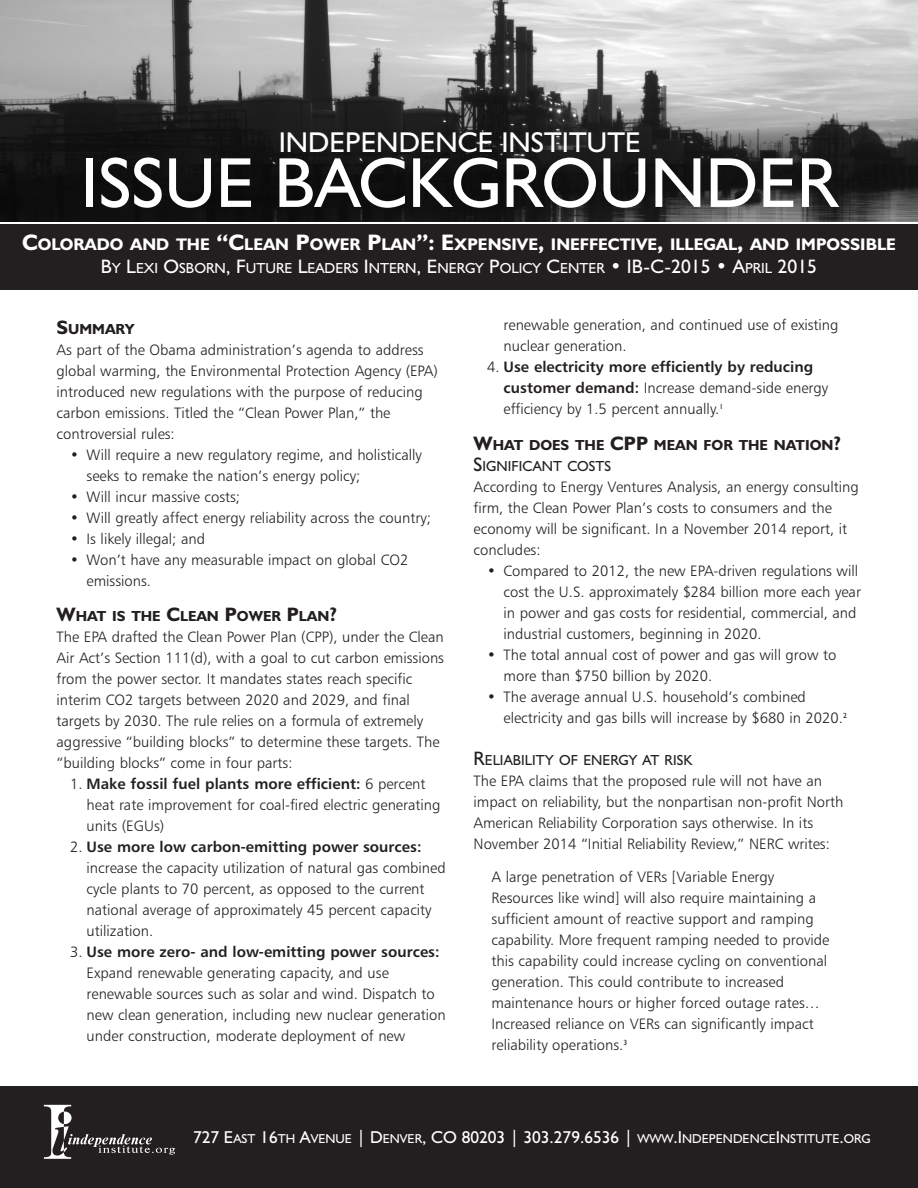
<style>
.page{position:relative;width:918px;height:1188px;background:#fff}
.page>*{position:absolute;margin:0;border:0;box-sizing:border-box;transform-origin:0 0}
.t1{font:71.1px "Humanist 521 BT";color:#fff}
.t2{font:28.8px "Humanist 521 BT";color:#fff}
.t3{font:700 16.8px "Humanist 521 BT";color:#fff}
.Indent{font:15px/21px "Humanist 777 BT Light B";color:#231f20}
.Bullets{font:15px/21px "Humanist 777 BT Light B";color:#231f20}
.t4{font:14.7px "Humanist 521 BT";color:#fff}
.Bullets-2{font:700 14.7px "Humanist 521 BT";color:#231f20}
.t5{font:14.7px "Humanist 521 BT";letter-spacing:.005em;color:#231f20}
.t6{font:12.9px "Humanist 521 BT";color:#fff}
.s1{font-size:22.5px}
.s2{font-size:19.5px}
.s3{font-family:"Humanist 777 BT Bold B"}
.s4{font-size:17.25px}
</style>
<div class="page">
<img style="left:0;top:0;width:918px;height:222px">
<div style="left:0;top:224px;width:918px;height:65px;background:#231f20"></div>
<div style="left:0;top:1086px;width:918px;height:102px;background:#231f20"></div>
<svg style="left:44px;top:1105px;width:131px;height:54px"></svg>
<p class="t2" style="left:279px;top:124px;width:160px">INDEPENDENCE</p>
<p class="t2" style="left:501px;top:124px;width:123px">IN STITUTE</p>
<p class="t1" style="left:81px;top:139px;width:238px">ISSUE BACKG</p>
<p class="t1" style="left:501px;top:139px;width:337px">ROUNDER</p>
<p class="t3" style="left:22px;top:234px;width:875px"><span class="s1">C</span>OLORADO AND THE <span class="s1">“C</span>LEAN <span class="s1">P</span>OWER <span class="s1">P</span>LAN<span class="s1">”: E</span>XPENSIVE<span class="s1">,</span> INEFFECTIVE<span class="s1">,</span> ILLEGAL<span class="s1">,</span> AND IMPOSSIBLE</p>
<p class="t4" style="left:101px;top:259px;width:718px"><span class="s2">B</span>Y <span class="s2">L</span>EXI <span class="s2">O</span>SBORN<span class="s2">, F</span>UTURE <span class="s2">L</span>EADERS <span class="s2">I</span> NTERN<span class="s2">, E</span> NERGY <span class="s2">P</span>OLICY <span class="s2">C</span>ENTER <span class="s2">• IB-C-2015 • A</span>PRIL <span class="s2">2015</span></p>
<p class="Bullets-2" style="left:57px;top:320px;width:80px"><span class="s2">S</span>UMMARY</p>
<p class="Indent" style="left:57px;top:339px;width:383px">As part of the Obama administration’s agenda to address global warming, the Environmental Protection Agency (EPA) introduced new regulations with the purpose of reducing carbon emissions. Titled the “Clean Power Plan,” the controversial rules:</p>
<p class="Bullets" style="left:87px;top:444px;width:337px;text-indent:-17px">• Will require a new regulatory regime, and holistically seeks to remake the nation’s energy policy;</p>
<p class="Bullets" style="left:70px;top:486px;width:172px">• Will incur massive costs;</p>
<p class="Bullets" style="left:70px;top:507px;width:362px">• Will greatly affect energy reliability across the country;</p>
<p class="Bullets" style="left:70px;top:528px;width:137px">• Is likely illegal; and</p>
<p class="Bullets" style="left:87px;top:549px;width:323px;text-indent:-17px">• Won’t have any measurable impact on global CO2 emissions.</p>
<p class="Bullets-2" style="left:57px;top:607px;width:282px"><span class="s2">W</span>HAT IS THE <span class="s2">C</span>LEAN <span class="s2">P</span>OWER <span class="s2">P</span>LAN<span class="s2">?</span></p>
<p class="Indent" style="left:57px;top:626px;width:389px">The EPA drafted the Clean Power Plan (CPP), under the Clean Air Act’s Section 111(d), with a goal to cut carbon emissions from the power sector. It mandates states reach specific interim CO2 targets between 2020 and 2029, and final targets by 2030. The rule relies on a formula of extremely aggressive “building blocks” to determine these targets. The “building blocks” come in four parts:</p>
<p class="Bullets" style="left:87px;top:773px;width:355px;text-indent:-17px">1. <span class="s3">Make fossil fuel plants more efficient:</span> 6 percent heat rate improvement for coal-fired electric generating units (EGUs)</p>
<p class="Bullets" style="left:87px;top:836px;width:361px;text-indent:-17px">2. <span class="s3">Use more low carbon-emitting power sources: </span>increase the capacity utilization of natural gas combined cycle plants to 70 percent, as opposed to the current national average of approximately 45 percent capacity utilization.</p>
<p class="Bullets" style="left:87px;top:941px;width:361px;text-indent:-17px">3. <span class="s3">Use more zero- and low-emitting power sources:<br></span>Expand renewable generating capacity, and use renewable sources such as solar and wind. Dispatch to new clean generation, including new nuclear generation under construction, moderate deployment of new</p>
<p class="Bullets" style="left:504px;top:314px;width:336px">renewable generation, and continued use of existing nuclear generation.</p>
<p class="Bullets" style="left:504px;top:356px;width:326px;text-indent:-17px">4. <span class="s3">Use electricity more efficiently by reducing customer demand:</span> Increase demand-side energy efficiency by 1.5 percent annually.<sup>1</sup></p>
<p class="Bullets-2" style="left:474px;top:436px;width:369px"><span class="s2">W</span>HAT DOES THE <span class="s2">CPP</span> MEAN FOR THE NATION<span class="s2">?</span></p>
<p class="t5" style="left:474px;top:457px;width:138px"><span class="s2">S</span>IGNIFICANT COSTS</p>
<p class="Indent" style="left:474px;top:476px;width:387px">According to Energy Ventures Analysis, an energy consulting firm, the Clean Power Plan’s costs to consumers and the economy will be significant. In a November 2014 report, it concludes:</p>
<p class="Bullets" style="left:504px;top:560px;width:359px;text-indent:-17px">• Compared to 2012, the new EPA-driven regulations will cost the U.S. approximately $284 billion more each year in power and gas costs for residential, commercial, and industrial customers, beginning in 2020.</p>
<p class="Bullets" style="left:504px;top:644px;width:334px;text-indent:-17px">• The total annual cost of power and gas will grow to more than $750 billion by 2020.</p>
<p class="Bullets" style="left:504px;top:686px;width:345px;text-indent:-17px">• The average annual U.S. household’s combined electricity and gas bills will increase by $680 in 2020.<sup>2</sup></p>
<p class="t5" style="left:474px;top:751px;width:220px"><span class="s2">R</span>ELIABILITY OF ENERGY AT RISK</p>
<p class="Indent" style="left:474px;top:770px;width:371px">The EPA claims that the proposed rule will not have an impact on reliability, but the nonpartisan non-profit North American Reliability Corporation says otherwise. In its November 2014 “Initial Reliability Review,” NERC writes:</p>
<p class="Indent" style="left:492px;top:866px;width:339px">A large penetration of VERs [Variable Energy Resources like wind] will also require maintaining a sufficient amount of reactive support and ramping capability. More frequent ramping needed to provide this capability could increase cycling on conventional generation. This could contribute to increased maintenance hours or higher forced outage rates… Increased reliance on VERs can significantly impact reliability operations.<sup>3</sup></p>
<p class="t6" style="left:193px;top:1131px;width:679px"><span class="s4">727 E</span>AST <span class="s4">16</span>TH <span class="s4">A</span>VENUE <span class="s4">| D</span>ENVER<span class="s4">, CO 80203 | 303.279.6536 |</span> WWW<span class="s4">.I</span> NDEPENDENCE<span class="s4">I</span> NSTITUTE<span class="s4">.</span>ORG</p>
</div>
